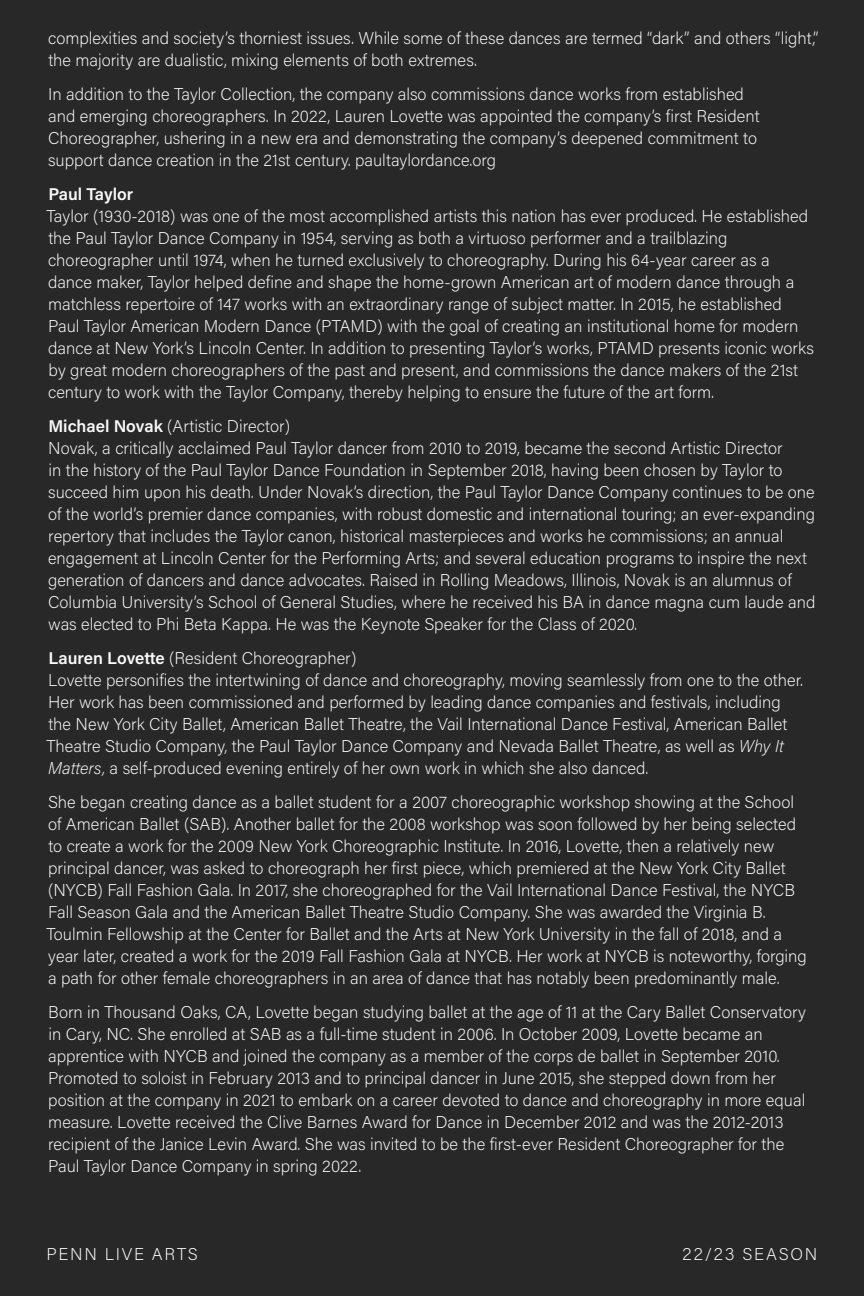
<style>
.page{position:relative;width:864px;height:1296px;background:#292829}
.page>*{position:absolute;margin:0;border:0;box-sizing:border-box;transform-origin:0 0}
.t1{font:200 17px/22px "Acumin Pro";color:#fafafa}
.t2{font:200 17px "Acumin Pro";letter-spacing:.1em;color:#fcfcfc}
.t3{font:600 17px "Acumin Pro";color:#fafafa}
.s1{font-weight:600}
.s2{font-style:italic}
</style>
<div class="page">
<p class="t1" style="left:48px;top:27px;width:772px">complexities and society’s thorniest issues. While some of these dances are termed “dark” and others “light,” the majority are dualistic, mixing elements of both extremes.</p>
<p class="t1" style="left:48px;top:83px;width:713px">In addition to the Taylor Collection, the company also commissions dance works from established and emerging choreographers. In 2022, Lauren Lovette was appointed the company’s first Resident Choreographer, ushering in a new era and demonstrating the company’s deepened commitment to support dance creation in the 21st century. paultaylordance.org</p>
<p class="t3" style="left:48px;top:183px;width:86px">Paul Taylor</p>
<p class="t1" style="left:47px;top:205px;width:769px">Taylor (1930-2018) was one of the most accomplished artists this nation has ever produced. He established the Paul Taylor Dance Company in 1954, serving as both a virtuoso performer and a trailblazing choreographer until 1974, when he turned exclusively to choreography. During his 64-year career as a dance maker, Taylor helped define and shape the home-grown American art of modern dance through a matchless repertoire of 147 works with an extraordinary range of subject matter. In 2015, he established Paul Taylor American Modern Dance (PTAMD) with the goal of creating an institutional home for modern dance at New York’s Lincoln Center. In addition to presenting Taylor’s works, PTAMD presents iconic works by great modern choreographers of the past and present, and commissions the dance makers of the 21st century to work with the Taylor Company, thereby helping to ensure the future of the art form.</p>
<p class="t1" style="left:48px;top:415px;width:769px"><span class="s1">Michael Novak</span> (Artistic Director)<br>Novak, a critically acclaimed Paul Taylor dancer from 2010 to 2019, became the second Artistic Director<br>in the history of the Paul Taylor Dance Foundation in September 2018, having been chosen by Taylor to succeed him upon his death. Under Novak’s direction, the Paul Taylor Dance Company continues to be one of the world’s premier dance companies, with robust domestic and international touring; an ever-expanding repertory that includes the Taylor canon, historical masterpieces and works he commissions; an annual engagement at Lincoln Center for the Performing Arts; and several education programs to inspire the next generation of dancers and dance advocates. Raised in Rolling Meadows, Illinois, Novak is an alumnus of Columbia University’s School of General Studies, where he received his BA in dance magna cum laude and was elected to Phi Beta Kappa. He was the Keynote Speaker for the Class of 2020.</p>
<p class="t1" style="left:47px;top:647px;width:758px"><span class="s1">Lauren Lovette</span> (Resident Choreographer)<br>Lovette personifies the intertwining of dance and choreography, moving seamlessly from one to the other.<br>Her work has been commissioned and performed by leading dance companies and festivals, including the New York City Ballet, American Ballet Theatre, the Vail International Dance Festival, American Ballet Theatre Studio Company, the Paul Taylor Dance Company and Nevada Ballet Theatre, as well as <span class="s2">Why It Matters,</span> a self-produced evening entirely of her own work in which she also danced.</p>
<p class="t1" style="left:47px;top:791px;width:762px">She began creating dance as a ballet student for a 2007 choreographic workshop showing at the School of American Ballet (SAB). Another ballet for the 2008 workshop was soon followed by her being selected to create a work for the 2009 New York Choreographic Institute. In 2016, Lovette, then a relatively new principal dancer, was asked to choreograph her first piece, which premiered at the New York City Ballet (NYCB) Fall Fashion Gala. In 2017, she choreographed for the Vail International Dance Festival, the NYCB Fall Season Gala and the American Ballet Theatre Studio Company. She was awarded the Virginia B.<br>Toulmin Fellowship at the Center for Ballet and the Arts at New York University in the fall of 2018, and a year later, created a work for the 2019 Fall Fashion Gala at NYCB. Her work at NYCB is noteworthy, forging a path for other female choreographers in an area of dance that has notably been predominantly male.</p>
<p class="t1" style="left:48px;top:1001px;width:759px">Born in Thousand Oaks, CA, Lovette began studying ballet at the age of 11 at the Cary Ballet Conservatory in Cary, NC. She enrolled at SAB as a full-time student in 2006. In October 2009, Lovette became an apprentice with NYCB and joined the company as a member of the corps de ballet in September 2010.<br>Promoted to soloist in February 2013 and to principal dancer in June 2015, she stepped down from her position at the company in 2021 to embark on a career devoted to dance and choreography in more equal measure. Lovette received the Clive Barnes Award for Dance in December 2012 and was the 2012-2013 recipient of the Janice Levin Award. She was invited to be the first-ever Resident Choreographer for the Paul Taylor Dance Company in spring 2022.</p>
<p class="t2" style="left:47px;top:1242px;width:153px">PENN LIVE ARTS</p>
<p class="t2" style="left:683px;top:1242px;width:136px">22/23 SEASON</p>
</div>
